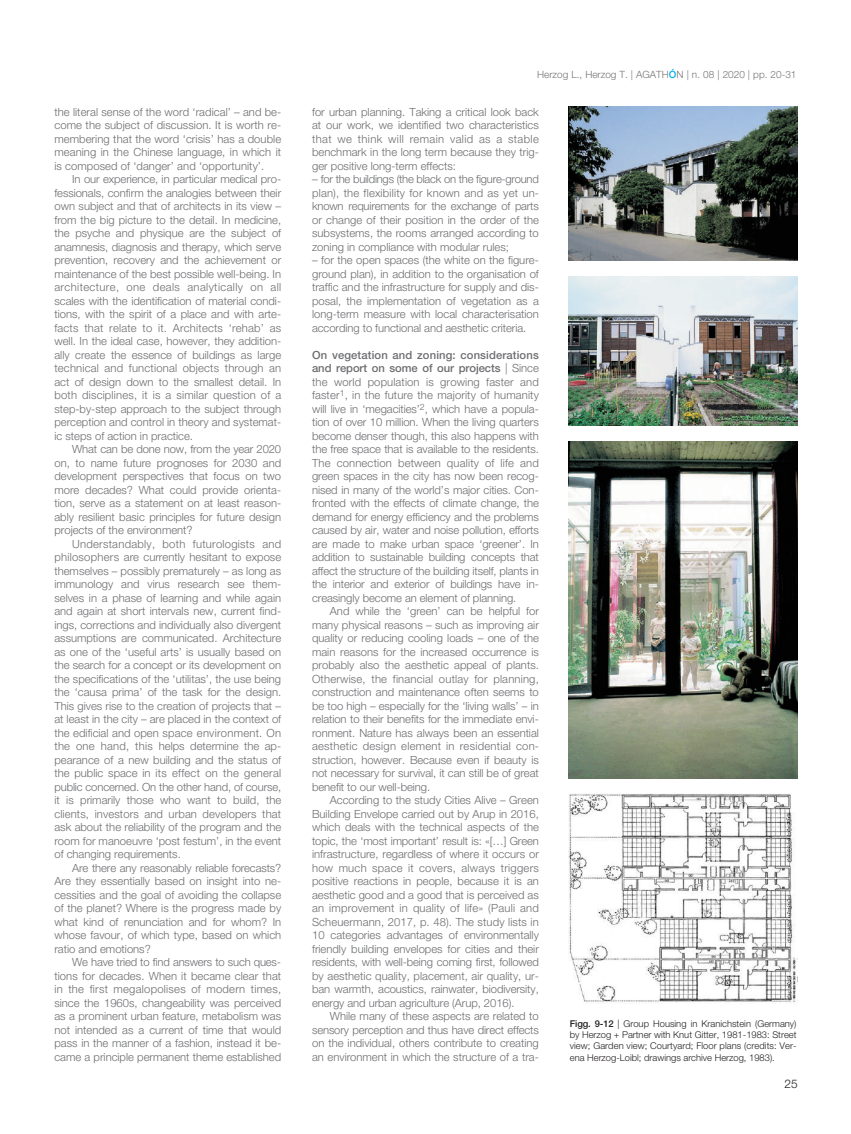
<style>
.page{position:relative;width:851px;height:1134px;background:#fff}
.page>*{position:absolute;margin:0;border:0;box-sizing:border-box;transform-origin:0 0}
.t1{font:300 11.88px "Helvetica Neue LT Std";color:#231f20}
.t2{font:300 11.25px/13.5px "Helvetica Neue LT Std";color:#6c6d70;text-align:justify}
.t3{font:300 10px "Helvetica Neue LT Std";color:#777574}
.t4{font:300 9.38px/11.2px "Helvetica Neue LT Std";color:#231f20;text-align:justify}
.s1{font-weight:500;color:#00aeef}
.s2{font-weight:500}
</style>
<div class="page">
<img style="left:568px;top:442px;width:229px;height:336px">
<img style="left:568px;top:794px;width:229px;height:208px">
<img style="left:568px;top:106px;width:229px;height:154px">
<img style="left:568px;top:276px;width:229px;height:150px">
<p class="t2" style="left:54px;top:106px;width:228px">the literal sense of the word ‘radical’ – and be&shy;come the subject of discussion. It is worth re&shy;membering that the word ‘crisis’ has a double meaning in the Chinese language, in which it is composed of ‘danger’ and ‘opportunity’.</p>
<p class="t2" style="left:54px;top:173px;width:228px;text-indent:18px">In our experience, in particular medical pro&shy;fessionals, confirm the analogies between their own subject and that of architects in its view – from the big picture to the detail. In medicine, the psyche and physique are the subject of anamnesis, diagnosis and therapy, which serve prevention, recovery and the achievement or maintenance of the best possible well-being. In architecture, one deals analytically on all scales with the identification of material condi&shy;tions, with the spirit of a place and with arte&shy;facts that relate to it. Architects ‘rehab’ as well. In the ideal case, however, they addition&shy;ally create the essence of buildings as large technical and functional objects through an act of design down to the smallest detail. In both disciplines, it is a similar question of a step-by-step approach to the subject through perception and control in theory and systemat&shy;ic steps of action in practice.</p>
<p class="t2" style="left:54px;top:443px;width:228px;text-indent:18px">What can be done now, from the year 2020 on, to name future prognoses for 2030 and development perspectives that focus on two more decades? What could provide orienta&shy;tion, serve as a statement on at least reason&shy;ably resilient basic principles for future design projects of the environment?</p>
<p class="t2" style="left:54px;top:538px;width:228px;text-indent:18px">Understandably, both futurologists and philosophers are currently hesitant to expose themselves – possibly prematurely – as long as immunology and virus research see them&shy;selves in a phase of learning and while again and again at short intervals new, current find&shy;ings, corrections and individually also divergent assumptions are communicated. Architecture as one of the ‘useful arts’ is usually based on the search for a concept or its development on the specifications of the ‘utilitas’, the use being the ‘causa prima’ of the task for the design.<br>This gives rise to the creation of projects that – at least in the city – are placed in the context of the edificial and open space environment. On the one hand, this helps determine the ap&shy;pearance of a new building and the status of the public space in its effect on the general public concerned. On the other hand, of course, it is primarily those who want to build, the clients, investors and urban developers that ask about the reliability of the program and the room for manoeuvre ‘post festum’, in the event of changing requirements.</p>
<p class="t2" style="left:54px;top:862px;width:228px;text-indent:18px">Are there any reasonably reliable forecasts?<br>Are they essentially based on insight into ne&shy;cessities and the goal of avoiding the collapse of the planet? Where is the progress made by what kind of renunciation and for whom? In whose favour, of which type, based on which ratio and emotions?</p>
<p class="t2" style="left:54px;top:956px;width:228px;text-indent:18px">We have tried to find answers to such ques&shy;tions for decades. When it became clear that in the first megalopolises of modern times, since the 1960s, changeability was perceived as a prominent urban feature, metabolism was not intended as a current of time that would pass in the manner of a fashion, instead it be&shy;came a principle permanent theme established</p>
<p class="t3" style="left:537px;top:70px;width:261px">Herzog L., Herzog T. | AGATH<span class="s1">Ó</span>N | n. 08 | 2020 | pp. 20-31</p>
<p class="t2" style="left:312px;top:106px;width:228px">for urban planning. Taking a critical look back at our work, we identified two characteristics that we think will remain valid as a stable benchmark in the long term because they trig&shy;ger positive long-term effects:</p>
<p class="t2" style="left:312px;top:173px;width:228px">– for the buildings (the black on the figure-ground plan), the flexibility for known and as yet un&shy;known requirements for the exchange of parts or change of their position in the order of the subsystems, the rooms arranged according to zoning in compliance with modular rules;</p>
<p class="t2" style="left:312px;top:254px;width:228px">– for the open spaces (the white on the figure&shy;ground plan), in addition to the organisation of traffic and the infrastructure for supply and dis&shy;posal, the implementation of vegetation as a long-term measure with local characterisation according to functional and aesthetic criteria.</p>
<p class="t2" style="left:312px;top:349px;width:228px"><span class="s2">On vegetation and zoning: considerations and report on some of our projects</span> | Since the world population is growing faster and faster<sup>1</sup>, in the future the majority of humanity will live in ‘megacities’<sup>2</sup>, which have a popula&shy;tion of over 10 million. When the living quarters become denser though, this also happens with the free space that is available to the residents.<br>The connection between quality of life and green spaces in the city has now been recog&shy;nised in many of the world’s major cities. Con&shy;fronted with the effects of climate change, the demand for energy efficiency and the problems caused by air, water and noise pollution, efforts are made to make urban space ‘greener’. In addition to sustainable building concepts that affect the structure of the building itself, plants in the interior and exterior of buildings have in&shy;creasingly become an element of planning.</p>
<p class="t2" style="left:312px;top:605px;width:228px;text-indent:18px">And while the ‘green’ can be helpful for many physical reasons – such as improving air quality or reducing cooling loads – one of the main reasons for the increased occurrence is probably also the aesthetic appeal of plants.<br>Otherwise, the financial outlay for planning, construction and maintenance often seems to be too high – especially for the ‘living walls’ – in relation to their benefits for the immediate envi&shy;ronment. Nature has always been an essential aesthetic design element in residential con&shy;struction, however. Because even if beauty is not necessary for survival, it can still be of great benefit to our well-being.</p>
<p class="t2" style="left:312px;top:794px;width:228px;text-indent:18px">According to the study Cities Alive – Green Building Envelope carried out by Arup in 2016, which deals with the technical aspects of the topic, the ‘most important’ result is: «[…] Green infrastructure, regardless of where it occurs or how much space it covers, always triggers positive reactions in people, because it is an aesthetic good and a good that is perceived as an improvement in quality of life» (Pauli and Scheuermann, 2017, p. 48). The study lists in 10 categories advantages of environmentally friendly building envelopes for cities and their residents, with well-being coming first, followed by aesthetic quality, placement, air quality, ur&shy;ban warmth, acoustics, rainwater, biodiversity, energy and urban agriculture (Arup, 2016).</p>
<p class="t2" style="left:312px;top:1010px;width:228px;text-indent:18px">While many of these aspects are related to sensory perception and thus have direct effects on the individual, others contribute to creating an environment in which the structure of a tra-</p>
<p class="t4" style="left:569px;top:1019px;width:228px"><span class="s2">Figg. 9-12</span> | Group Housing in Kranichstein (Germany) by Herzog + Partner with Knut Gitter, 1981-1983: Street view; Garden view; Courtyard; Floor plans (credits: Ver&shy;ena Herzog-Loibl; drawings archive Herzog, 1983).</p>
<p class="t1" style="left:784px;top:1079px;width:15px">25</p>
</div>
